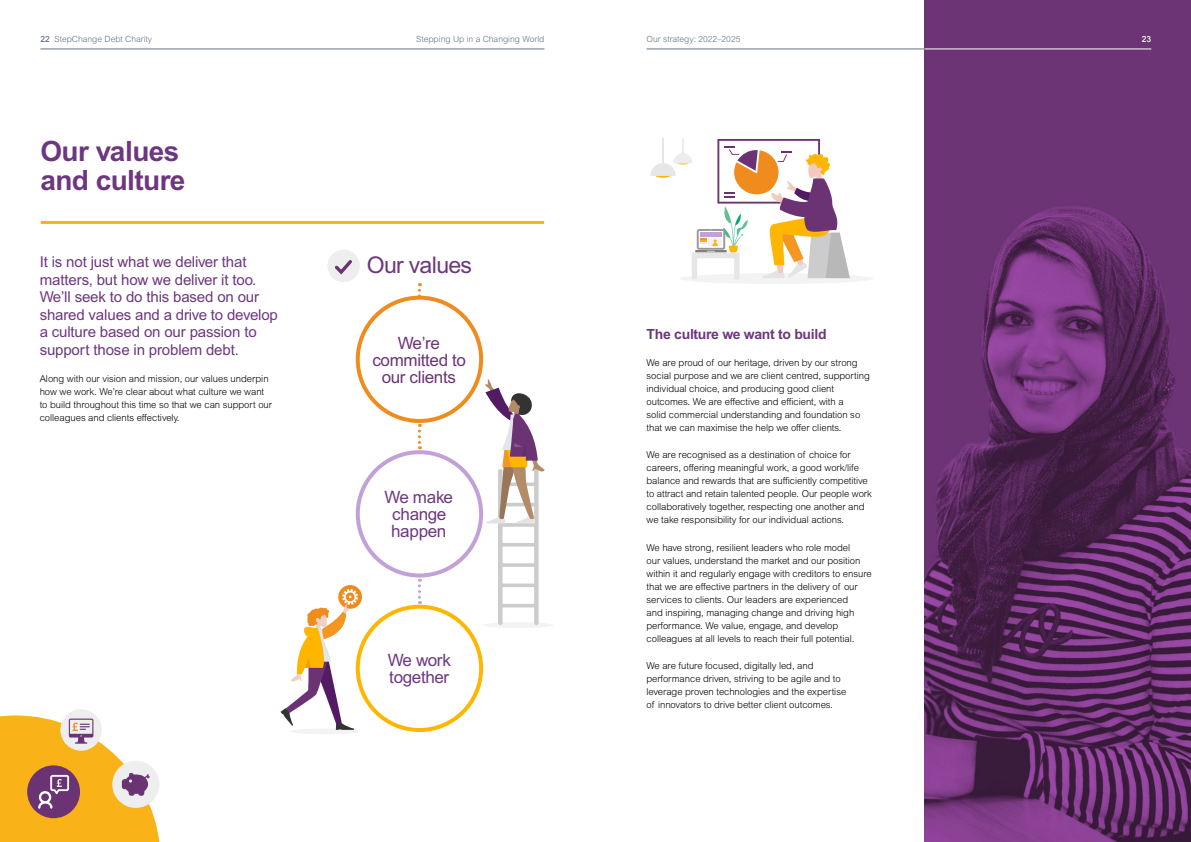
<style>
.page{position:relative;width:1191px;height:842px;background:#fff}
.page>*{position:absolute;margin:0;border:0;box-sizing:border-box;transform-origin:0 0}
.Section_header{font:700 28px/29px "Arial MT Pro";letter-spacing:-.02em;color:#6d377f}
.Sub_Header_1{font:23px "Arial MT Pro";letter-spacing:-.03em;color:#6d377f}
.Section_header-2{font:17px/17px "Arial MT Pro";letter-spacing:-.02em;color:#6d377f;text-align:center}
.Section_header-3{font:17px/17px "Arial MT Pro";letter-spacing:-.02em;color:#6b3374;text-align:center}
.Intro_Text{font:15px/17.5px "Arial MT Pro";letter-spacing:-.01em;color:#6d377f}
.Sub_Header_1-2{font:700 14px "Arial MT Pro";letter-spacing:-.02em;color:#6d377f}
.Paragraph_Style_2{font:300 9.5px/13px "Arial MT Pro";letter-spacing:-.005em;color:#000}
.t1{font:300 8.5px "Arial MT Pro";color:#667185}
.t2{font:500 8.5px "Arial MT Pro";color:#fff}
.s1{font-weight:500}
</style>
<div class="page">
<hr style="left:646px;top:49px;width:505px;height:1px;background:#667185">
<hr style="left:40px;top:49px;width:504px;height:1px;background:#667185">
<img style="left:924px;top:0;width:267px;height:842px">
<svg style="left:418px;top:283px;width:3px;height:13px"></svg>
<svg style="left:418px;top:579px;width:3px;height:25px"></svg>
<hr style="left:41px;top:221px;width:503px;height:3px;background:#f9b217">
<div style="left:356px;top:296px;width:127px;height:127px;border:4px solid #f08b1e;border-radius:50%"></div>
<div style="left:356px;top:450px;width:127px;height:127px;border:4px solid #c1a1d7;border-radius:50%"></div>
<div style="left:356px;top:605px;width:127px;height:127px;border:4px solid #ffb600;border-radius:50%"></div>
<svg style="left:418px;top:424px;width:3px;height:25px"></svg>
<div style="left:60px;top:709px;width:42px;height:42px;background:#eee;border-radius:50%"></div>
<svg style="left:0;top:715px;width:160px;height:127px"></svg>
<div style="left:327px;top:250px;width:33px;height:32px;background:#eee;border-radius:50%"></div>
<svg style="left:335px;top:260px;width:17px;height:14px"></svg>
<div style="left:483px;top:622px;width:70px;height:6px;background:#f3f3f3;border-radius:50%"></div>
<svg style="left:485px;top:379px;width:60px;height:246px"></svg>
<div style="left:289px;top:728px;width:71px;height:6px;background:#f3f3f3;border-radius:50%"></div>
<div style="left:338px;top:585px;width:24px;height:24px;background:#f08b1e;border-radius:50%"></div>
<svg style="left:280px;top:589px;width:78px;height:141px"></svg>
<div style="left:679px;top:273px;width:194px;height:11px;background:#f3f3f3;border-radius:50%"></div>
<svg style="left:650px;top:139px;width:200px;height:140px"></svg>
<hr style="left:924px;top:49px;width:227px;height:1px;background:#fff">
<p class="t1" style="left:40px;top:34px;width:113px"><span class="s1">22</span> StepChange Debt Charity</p>
<p class="t1" style="left:416px;top:34px;width:130px">Stepping Up in a Changing World</p>
<p class="t1" style="left:646px;top:34px;width:95px">Our strategy: 2022–2025</p>
<p class="Section_header" style="left:40px;top:138px;width:147px">Our values and culture</p>
<p class="Intro_Text" style="left:40px;top:254px;width:240px">It is not just what we deliver that matters, but how we deliver it too.<br>We’ll seek to do this based on our shared values and a drive to develop a culture based on our passion to support those in problem debt.</p>
<p class="Paragraph_Style_2" style="left:40px;top:372px;width:234px">Along with our vision and mission, our values underpin how we work. We’re clear about what culture we want to build throughout this time so that we can support our colleagues and clients effectively.</p>
<h1 class="Sub_Header_1" style="left:367px;top:252px;width:107px">Our values</h1>
<p class="Section_header-3" style="left:372px;top:335px;width:95px">We’re committed to our clients</p>
<p class="Section_header-2" style="left:384px;top:489px;width:70px">We make change happen</p>
<p class="Section_header-2" style="left:388px;top:652px;width:65px;text-align:left">We work together</p>
<h1 class="Sub_Header_1-2" style="left:646px;top:326px;width:182px">The culture we want to build</h1>
<p class="Paragraph_Style_2" style="left:646px;top:356px;width:225px">We are proud of our heritage, driven by our strong social purpose and we are client centred, supporting individual choice, and producing good client outcomes. We are effective and efficient, with a<br>solid commercial understanding and foundation so that we can maximise the help we offer clients.</p>
<p class="Paragraph_Style_2" style="left:646px;top:449px;width:227px">We are recognised as a destination of choice for careers, offering meaningful work, a good work/life balance and rewards that are sufficiently competitive to attract and retain talented people. Our people work collaboratively together, respecting one another and we take responsibility for our individual actions.</p>
<p class="Paragraph_Style_2" style="left:646px;top:541px;width:227px">We have strong, resilient leaders who role model<br>our values, understand the market and our position within it and regularly engage with creditors to ensure that we are effective partners in the delivery of our services to clients. Our leaders are experienced<br>and inspiring, managing change and driving high performance. We value, engage, and develop colleagues at all levels to reach their full potential.</p>
<p class="Paragraph_Style_2" style="left:646px;top:659px;width:201px">We are future focused, digitally led, and performance driven, striving to be agile and to leverage proven technologies and the expertise of innovators to drive better client outcomes.</p>
<p class="t2" style="left:1141px;top:34px;width:11px">23</p>
</div>
